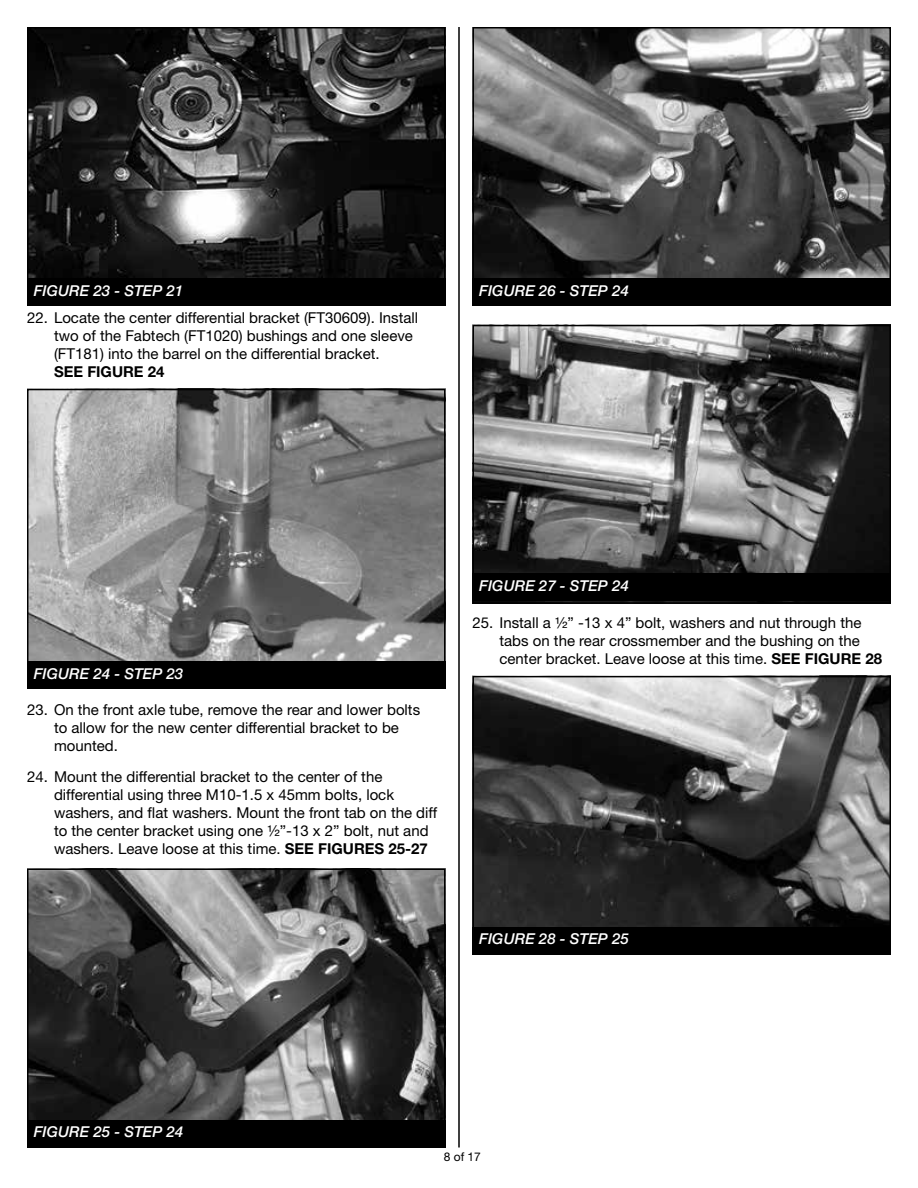
<style>
.page{position:relative;width:918px;height:1188px;background:#fff}
.page>*{position:absolute;margin:0;border:0;box-sizing:border-box;transform-origin:0 0}
.t1{font:15px/18px "Helvetica Neue LT Std";color:#000}
.t2{font:italic 500 15px "Helvetica Neue LT Std";color:#fff}
.t3{font:700 15px "Helvetica Neue LT Std";color:#000}
.t4{font:12px "Helvetica Neue LT Std";color:#000}
.s1{font-weight:700}
</style>
<div class="page">
<hr style="left:458px;top:27px;width:2px;height:1121px;background:#000">
<img style="left:30px;top:30px;width:413px;height:248px">
<div style="left:27px;top:27px;width:419px;height:279px;border:2px solid #000"></div>
<div style="left:27px;top:278px;width:419px;height:28px;background:#000"></div>
<img style="left:30px;top:871px;width:413px;height:249px">
<div style="left:27px;top:868px;width:419px;height:280px;border:2px solid #000"></div>
<div style="left:27px;top:1120px;width:419px;height:28px;background:#000"></div>
<img style="left:475px;top:30px;width:413px;height:248px">
<div style="left:472px;top:27px;width:419px;height:279px;border:2px solid #000"></div>
<div style="left:472px;top:278px;width:419px;height:28px;background:#000"></div>
<img style="left:475px;top:679px;width:413px;height:248px">
<div style="left:472px;top:676px;width:419px;height:279px;border:2px solid #000"></div>
<div style="left:472px;top:927px;width:419px;height:28px;background:#000"></div>
<img style="left:30px;top:392px;width:413px;height:269px">
<div style="left:27px;top:389px;width:419px;height:279px;border:2px solid #000"></div>
<div style="left:27px;top:661px;width:419px;height:28px;background:#000"></div>
<img style="left:475px;top:328px;width:413px;height:245px">
<div style="left:472px;top:325px;width:419px;height:279px;border:2px solid #000"></div>
<div style="left:472px;top:573px;width:419px;height:28px;background:#000"></div>
<p class="t2" style="left:34px;top:281px;width:151px">FIGURE 23 - STEP 21</p>
<p class="t1" style="left:54px;top:309px;width:366px;text-indent:-27px">22. Locate the center differential bracket (FT30609). Install two of the Fabtech (FT1020) bushings and one sleeve (FT181) into the barrel on the differential bracket.</p>
<p class="t3" style="left:54px;top:363px;width:112px">SEE FIGURE 24</p>
<p class="t2" style="left:479px;top:281px;width:151px">FIGURE 26 - STEP 24</p>
<p class="t2" style="left:34px;top:665px;width:151px">FIGURE 24 - STEP 23</p>
<p class="t1" style="left:54px;top:700px;width:368px;text-indent:-27px">23. On the front axle tube, remove the rear and lower bolts to allow for the new center differential bracket to be mounted.</p>
<p class="t1" style="left:54px;top:768px;width:385px;text-indent:-27px">24. Mount the differential bracket to the center of the differential using three M10-1.5 x 45mm bolts, lock washers, and flat washers. Mount the front tab on the diff to the center bracket using one ½”-13 x 2” bolt, nut and washers. Leave loose at this time. <span class="s1">SEE FIGURES 25-27</span></p>
<p class="t2" style="left:479px;top:577px;width:151px">FIGURE 27 - STEP 24</p>
<p class="t1" style="left:500px;top:613px;width:384px;text-indent:-27px">25. Install a ½” -13 x 4” bolt, washers and nut through the tabs on the rear crossmember and the bushing on the center bracket. Leave loose at this time. <span class="s1">SEE FIGURE 28</span></p>
<p class="t2" style="left:479px;top:930px;width:151px">FIGURE 28 - STEP 25</p>
<p class="t2" style="left:34px;top:1123px;width:151px">FIGURE 25 - STEP 24</p>
<p class="t4" style="left:444px;top:1150px;width:39px">8 of 17</p>
</div>
